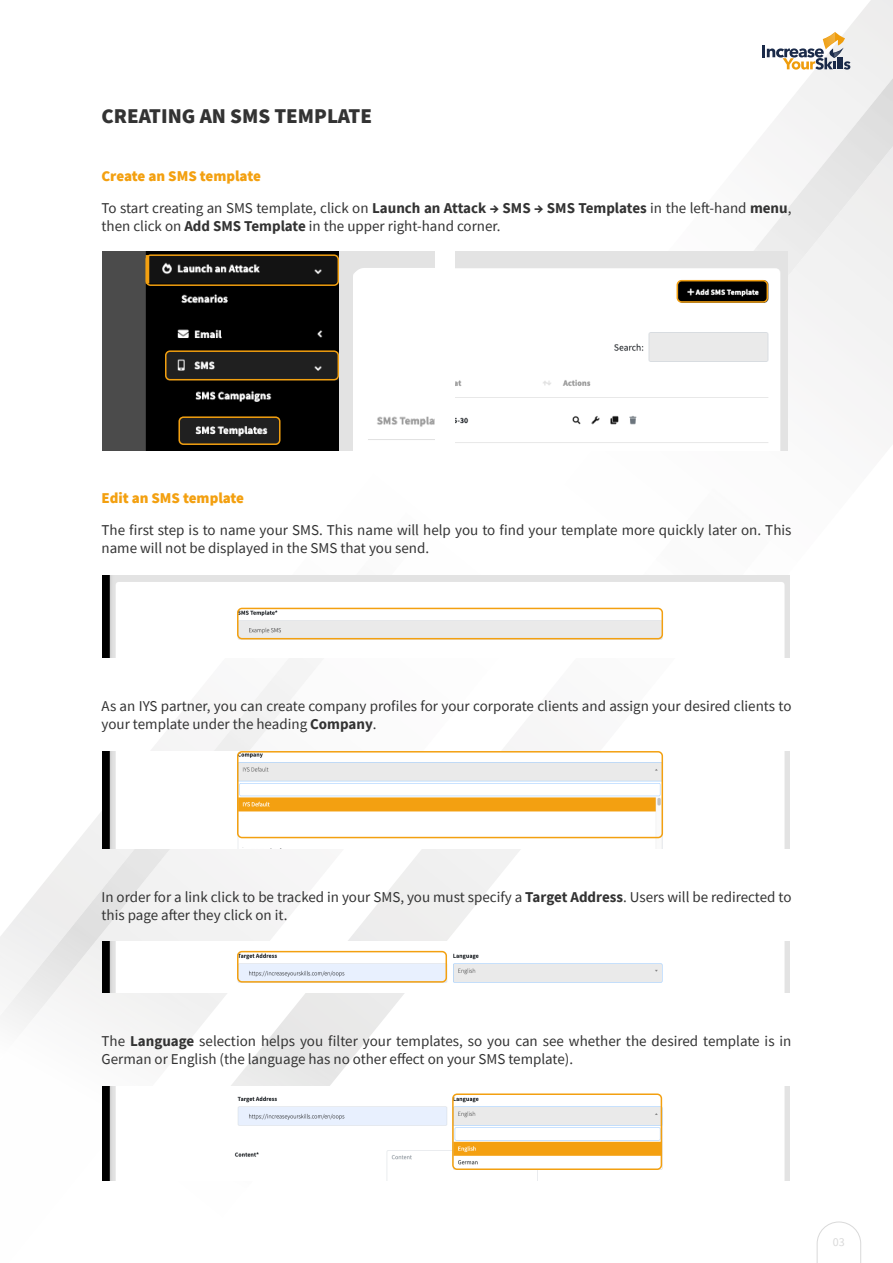
<style>
.page{position:relative;width:893px;height:1263px;background:#fff}
.page>*{position:absolute;margin:0;border:0;box-sizing:border-box;transform-origin:0 0}
.t1{font:900 21px "Source Sans Pro";color:#333}
.t2{font:15px/18px "Source Sans Pro";color:#333}
.t3{font:900 15px "Source Sans Pro";color:#f3a010}
.t4{font:12px "Source Sans Pro";color:#d9d9d9}
.s1{font-weight:700}
</style>
<div class="page">
<img style="left:754px;top:0;width:139px;height:383px">
<svg style="left:435px;top:848px;width:228px;height:333px"></svg>
<img style="left:0;top:575px;width:428px;height:606px">
<svg style="left:762px;top:32px;width:88px;height:38px"></svg>
<svg style="left:816px;top:1221px;width:45px;height:42px"></svg>
<img style="left:103px;top:575px;width:687px;height:82px">
<img style="left:103px;top:942px;width:687px;height:50px">
<img style="left:103px;top:751px;width:687px;height:97px">
<img style="left:103px;top:251px;width:332px;height:200px">
<img style="left:456px;top:251px;width:331px;height:200px">
<div style="left:676px;top:280px;width:92px;height:23px;border:2px solid #f3a010;border-radius:4px"></div>
<div style="left:352px;top:268px;width:94px;height:40px;background:#fff;border-radius:12px"></div>
<div style="left:339px;top:251px;width:13px;height:200px;background:#e3e3e3"></div>
<div style="left:145px;top:254px;width:194px;height:32px;border:2px solid #f3a010;border-radius:4px"></div>
<div style="left:165px;top:350px;width:174px;height:30px;border:2px solid #f3a010;border-radius:4px"></div>
<div style="left:178px;top:416px;width:102px;height:29px;border:2px solid #f3a010;border-radius:4px"></div>
<div style="left:237px;top:608px;width:426px;height:31px;border:2px solid #f3a010;border-radius:4px"></div>
<div style="left:237px;top:951px;width:210px;height:32px;border:2px solid #f3a010;border-radius:4px"></div>
<div style="left:241px;top:814px;width:58px;height:34px;background:#fff;border-radius:4px"></div>
<div style="left:237px;top:751px;width:426px;height:87px;border:2px solid #f3a010;border-radius:4px"></div>
<img style="left:103px;top:1086px;width:687px;height:94px">
<div style="left:452px;top:1093px;width:210px;height:77px;border:2px solid #f3a010;border-radius:4px"></div>
<h1 class="t1" style="left:101px;top:101px;width:272px">CREATING AN SMS TEMPLATE</h1>
<p class="t3" style="left:101px;top:166px;width:161px">Create an SMS template</p>
<p class="t2" style="left:101px;top:199px;width:691px">To start creating an SMS template, click on <span class="s1">Launch an Attack → SMS → SMS Templates</span> in the left-hand <span class="s1">menu</span>, then click on <span class="s1">Add SMS Template</span> in the upper right-hand corner.</p>
<p class="t3" style="left:101px;top:488px;width:144px">Edit an SMS template</p>
<p class="t2" style="left:101px;top:521px;width:691px">The first step is to name your SMS. This name will help you to find your template more quickly later on. This name will not be displayed in the SMS that you send.</p>
<p class="t2" style="left:101px;top:697px;width:691px">As an IYS partner, you can create company profiles for your corporate clients and assign your desired clients to your template under the heading <span class="s1">Company</span>.</p>
<p class="t2" style="left:101px;top:887px;width:691px">In order for a link click to be tracked in your SMS, you must specify a <span class="s1">Target Address</span>. Users will be redirected to this page after they click on it.</p>
<p class="t2" style="left:101px;top:1031px;width:691px">The <span class="s1">Language</span> selection helps you filter your templates, so you can see whether the desired template is in<br>German or English (the language has no other effect on your SMS template).</p>
<p class="t4" style="left:833px;top:1234px;width:13px">03</p>
</div>
